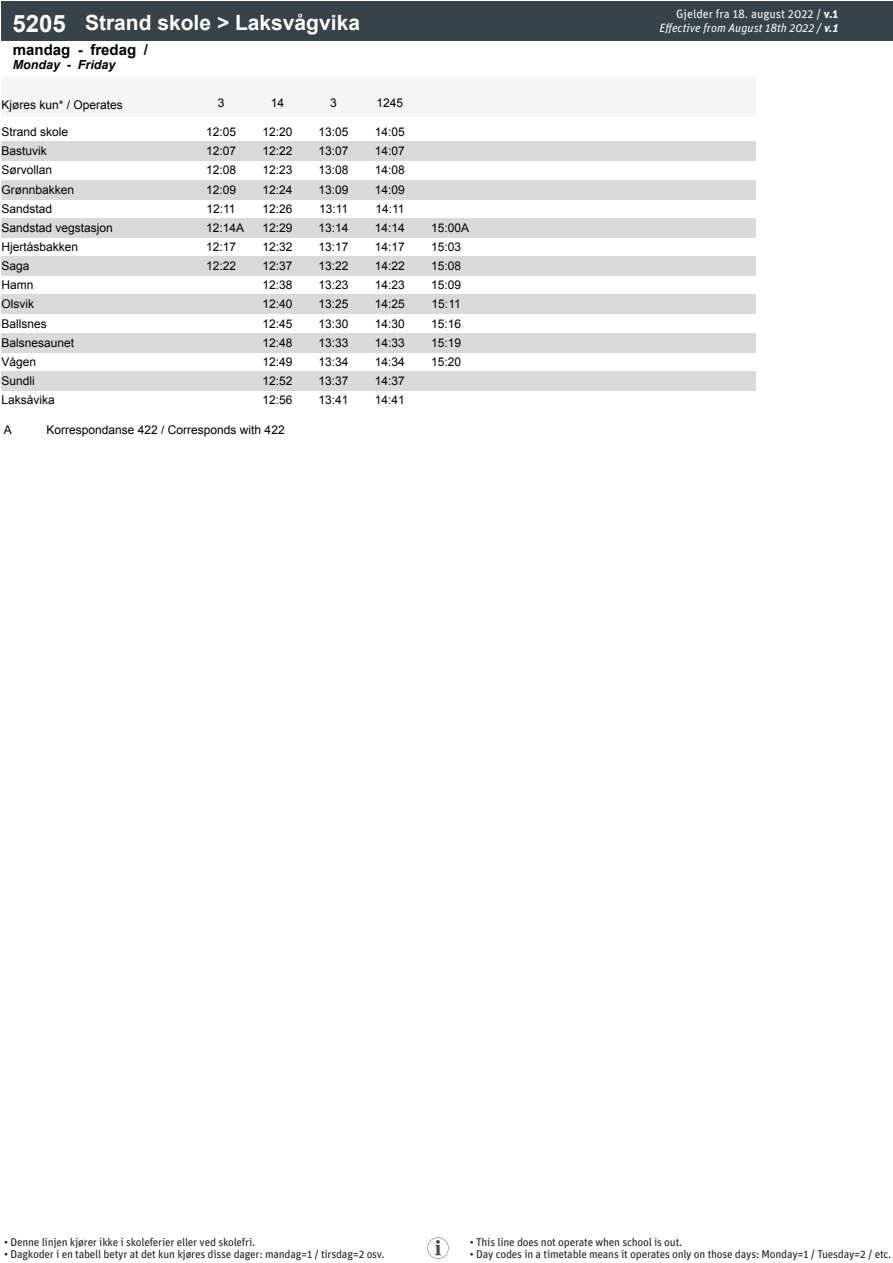
<style>
.page{position:relative;width:893px;height:1263px;background:#fff}
.page>*{position:absolute;margin:0;border:0;box-sizing:border-box;transform-origin:0 0}
.t1{font:700 21px "Arial";color:#fff}
.t2{font:700 15px "Arial";color:#000}
.t3{font:italic 700 12.45px "Arial";color:#000}
.t4{font:12px "Arial";color:#000}
.t5{font:italic 12px/14.4px "Unit Pro";color:#fff;text-align:right}
.t6{font:11.25px "Unit Pro";letter-spacing:-.02em;color:#231f20}
.s1{font-size:24px}
.s2{font-style:normal}
.s3{font-weight:700;font-style:normal}
.s4{font-weight:700}
</style>
<div class="page">
<div style="left:2px;top:77px;width:191px;height:40px;background:#f5f5f5"></div>
<div style="left:193px;top:77px;width:56px;height:40px;background:#f5f5f5"></div>
<div style="left:249px;top:77px;width:56px;height:40px;background:#f5f5f5"></div>
<div style="left:305px;top:77px;width:57px;height:40px;background:#f5f5f5"></div>
<div style="left:362px;top:77px;width:56px;height:40px;background:#f5f5f5"></div>
<div style="left:418px;top:77px;width:56px;height:40px;background:#f5f5f5"></div>
<div style="left:474px;top:77px;width:57px;height:40px;background:#f5f5f5"></div>
<div style="left:531px;top:77px;width:56px;height:40px;background:#f5f5f5"></div>
<div style="left:587px;top:77px;width:56px;height:40px;background:#f5f5f5"></div>
<div style="left:643px;top:77px;width:56px;height:40px;background:#f5f5f5"></div>
<div style="left:699px;top:77px;width:57px;height:40px;background:#f5f5f5"></div>
<div style="left:2px;top:1px;width:75px;height:40px;background:#37424a"></div>
<div style="left:77px;top:1px;width:815px;height:40px;background:#37424a"></div>
<div style="left:2px;top:142px;width:754px;height:19px;background:#d9d9d9"></div>
<div style="left:2px;top:180px;width:754px;height:19px;background:#d9d9d9"></div>
<div style="left:2px;top:218px;width:754px;height:19px;background:#d9d9d9"></div>
<div style="left:2px;top:257px;width:754px;height:19px;background:#d9d9d9"></div>
<div style="left:2px;top:295px;width:754px;height:19px;background:#d9d9d9"></div>
<div style="left:2px;top:333px;width:754px;height:19px;background:#d9d9d9"></div>
<div style="left:2px;top:371px;width:754px;height:20px;background:#d9d9d9"></div>
<svg style="left:427px;top:1237px;width:22px;height:22px"></svg>
<p class="t1" style="left:13px;top:8px;width:349px"><span class="s1">5205</span> Strand skole &gt; Laksvågvika</p>
<p class="t2" style="left:13px;top:39px;width:137px">mandag - fredag /</p>
<p class="t3" style="left:13px;top:56px;width:104px">Monday - Friday</p>
<p class="t4" style="left:2px;top:97px;width:123px">Kjøres kun* / Operates</p>
<p class="t4" style="left:218px;top:94px;width:8px">3</p>
<p class="t4" style="left:271px;top:94px;width:15px">14</p>
<p class="t4" style="left:330px;top:94px;width:8px">3</p>
<p class="t4" style="left:377px;top:94px;width:28px">1245</p>
<p class="t4" style="left:2px;top:124px;width:68px">Strand skole</p>
<p class="t4" style="left:206px;top:124px;width:32px">12:05</p>
<p class="t4" style="left:262px;top:124px;width:32px">12:20</p>
<p class="t4" style="left:319px;top:124px;width:32px">13:05</p>
<p class="t4" style="left:375px;top:124px;width:32px">14:05</p>
<p class="t4" style="left:2px;top:143px;width:47px">Bastuvik</p>
<p class="t4" style="left:206px;top:143px;width:32px">12:07</p>
<p class="t4" style="left:262px;top:143px;width:32px">12:22</p>
<p class="t4" style="left:319px;top:143px;width:32px">13:07</p>
<p class="t4" style="left:375px;top:143px;width:32px">14:07</p>
<p class="t4" style="left:2px;top:162px;width:52px">Sørvollan</p>
<p class="t4" style="left:206px;top:162px;width:32px">12:08</p>
<p class="t4" style="left:262px;top:162px;width:32px">12:23</p>
<p class="t4" style="left:319px;top:162px;width:32px">13:08</p>
<p class="t4" style="left:375px;top:162px;width:32px">14:08</p>
<p class="t4" style="left:2px;top:181px;width:74px">Grønnbakken</p>
<p class="t4" style="left:206px;top:181px;width:32px">12:09</p>
<p class="t4" style="left:262px;top:181px;width:32px">12:24</p>
<p class="t4" style="left:319px;top:181px;width:32px">13:09</p>
<p class="t4" style="left:375px;top:181px;width:32px">14:09</p>
<p class="t4" style="left:2px;top:200px;width:52px">Sandstad</p>
<p class="t4" style="left:207px;top:200px;width:31px">12:11</p>
<p class="t4" style="left:262px;top:200px;width:32px">12:26</p>
<p class="t4" style="left:319px;top:200px;width:31px">13:11</p>
<p class="t4" style="left:375px;top:200px;width:31px">14:11</p>
<p class="t4" style="left:2px;top:219px;width:113px">Sandstad vegstasjon</p>
<p class="t4" style="left:206px;top:219px;width:40px">12:14A</p>
<p class="t4" style="left:262px;top:219px;width:32px">12:29</p>
<p class="t4" style="left:319px;top:219px;width:32px">13:14</p>
<p class="t4" style="left:375px;top:219px;width:32px">14:14</p>
<p class="t4" style="left:431px;top:219px;width:40px">15:00A</p>
<p class="t4" style="left:2px;top:239px;width:78px">Hjertåsbakken</p>
<p class="t4" style="left:206px;top:239px;width:32px">12:17</p>
<p class="t4" style="left:262px;top:239px;width:32px">12:32</p>
<p class="t4" style="left:319px;top:239px;width:32px">13:17</p>
<p class="t4" style="left:375px;top:239px;width:32px">14:17</p>
<p class="t4" style="left:431px;top:239px;width:32px">15:03</p>
<p class="t4" style="left:2px;top:258px;width:30px">Saga</p>
<p class="t4" style="left:206px;top:258px;width:32px">12:22</p>
<p class="t4" style="left:262px;top:258px;width:32px">12:37</p>
<p class="t4" style="left:319px;top:258px;width:32px">13:22</p>
<p class="t4" style="left:375px;top:258px;width:32px">14:22</p>
<p class="t4" style="left:431px;top:258px;width:32px">15:08</p>
<p class="t4" style="left:2px;top:277px;width:33px">Hamn</p>
<p class="t4" style="left:262px;top:277px;width:32px">12:38</p>
<p class="t4" style="left:319px;top:277px;width:32px">13:23</p>
<p class="t4" style="left:375px;top:277px;width:32px">14:23</p>
<p class="t4" style="left:431px;top:277px;width:32px">15:09</p>
<p class="t4" style="left:2px;top:296px;width:34px">Olsvik</p>
<p class="t4" style="left:262px;top:296px;width:32px">12:40</p>
<p class="t4" style="left:319px;top:296px;width:32px">13:25</p>
<p class="t4" style="left:375px;top:296px;width:32px">14:25</p>
<p class="t4" style="left:432px;top:296px;width:31px">15:11</p>
<p class="t4" style="left:2px;top:315px;width:47px">Ballsnes</p>
<p class="t4" style="left:262px;top:315px;width:32px">12:45</p>
<p class="t4" style="left:319px;top:315px;width:32px">13:30</p>
<p class="t4" style="left:375px;top:315px;width:32px">14:30</p>
<p class="t4" style="left:431px;top:315px;width:32px">15:16</p>
<p class="t4" style="left:2px;top:334px;width:74px">Balsnesaunet</p>
<p class="t4" style="left:262px;top:334px;width:32px">12:48</p>
<p class="t4" style="left:319px;top:334px;width:32px">13:33</p>
<p class="t4" style="left:375px;top:334px;width:32px">14:33</p>
<p class="t4" style="left:431px;top:334px;width:32px">15:19</p>
<p class="t4" style="left:2px;top:353px;width:36px">Vågen</p>
<p class="t4" style="left:262px;top:353px;width:32px">12:49</p>
<p class="t4" style="left:319px;top:353px;width:32px">13:34</p>
<p class="t4" style="left:375px;top:353px;width:32px">14:34</p>
<p class="t4" style="left:431px;top:353px;width:32px">15:20</p>
<p class="t4" style="left:2px;top:372px;width:35px">Sundli</p>
<p class="t4" style="left:262px;top:372px;width:32px">12:52</p>
<p class="t4" style="left:319px;top:372px;width:32px">13:37</p>
<p class="t4" style="left:375px;top:372px;width:32px">14:37</p>
<p class="t4" style="left:2px;top:392px;width:55px">Laksåvika</p>
<p class="t4" style="left:262px;top:392px;width:32px">12:56</p>
<p class="t4" style="left:319px;top:392px;width:32px">13:41</p>
<p class="t4" style="left:375px;top:392px;width:32px">14:41</p>
<p class="t4" style="left:4px;top:422px;width:10px">A</p>
<p class="t4" style="left:47px;top:422px;width:240px">Korrespondanse 422 / Corresponds with 422</p>
<p class="t5" style="left:660px;top:6px;width:180px"><span class="s2">Gjelder fra 18. august 2022 /</span> <span class="s3">v.1<br></span>Effective from August 18th 2022 / <span class="s4">v.1</span></p>
<p class="t6" style="left:4px;top:1234px;width:253px">• Denne linjen kjører ikke i skoleferier eller ved skolefri.</p>
<p class="t6" style="left:4px;top:1246px;width:382px">• Dagkoder i en tabell betyr at det kun kjøres disse dager: mandag=1 / tirsdag=2 osv.</p>
<p class="t6" style="left:470px;top:1234px;width:214px">• This line does not operate when school is out.</p>
<p class="t6" style="left:470px;top:1246px;width:423px">• Day codes in a timetable means it operates only on those days: Monday=1 / Tuesday=2 / etc.</p>
</div>
